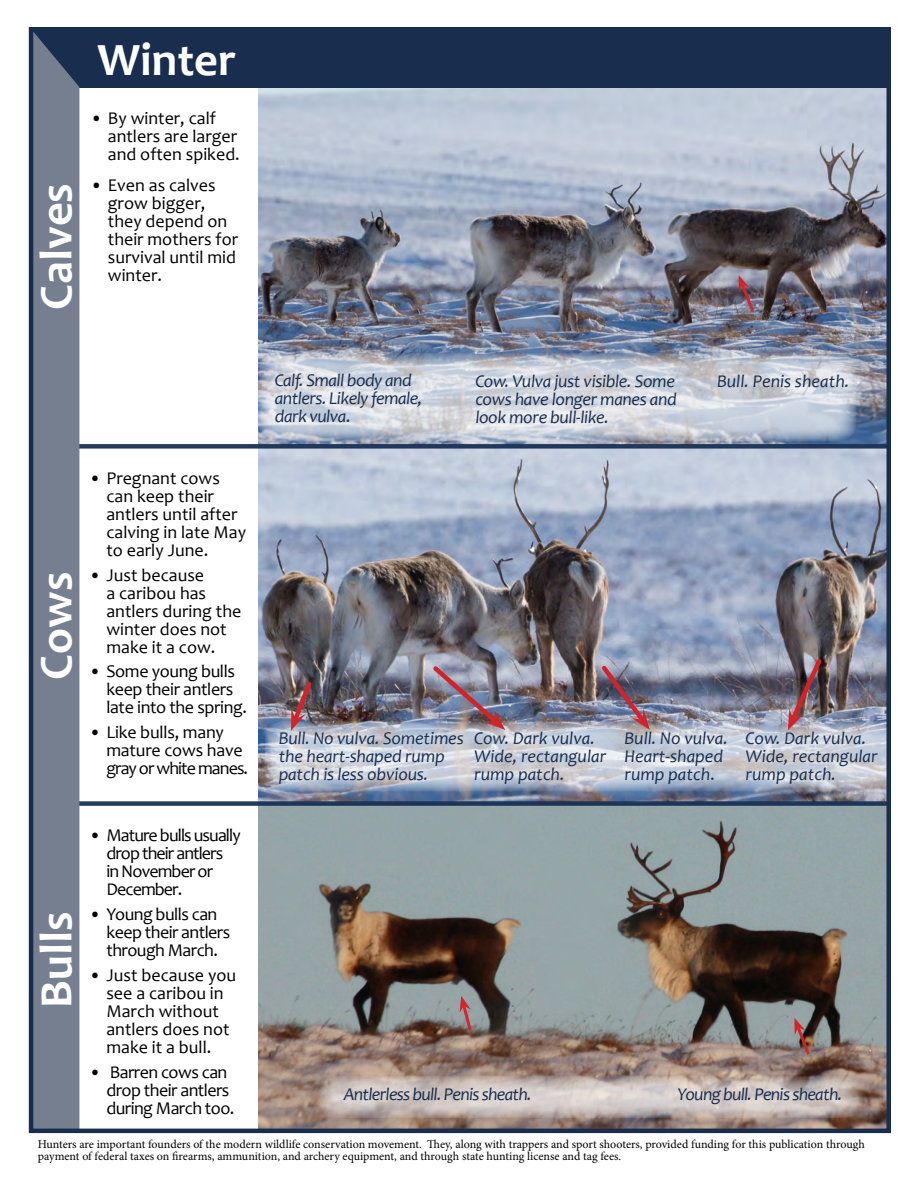
<style>
.page{position:relative;width:918px;height:1188px;background:#fff}
.page>*{position:absolute;margin:0;border:0;box-sizing:border-box;transform-origin:0 0}
.t1{font:700 46.5px "Candara";color:#fff}
.t2{font:18px/18px "Candara";color:#000}
.newgrassgreen_headni{font:italic 18px/18px "Candara";letter-spacing:-.01em;color:#192e4f}
.t3{font:18px/18px "Candara";letter-spacing:-.03em;color:#000}
.t4{font:18px/18px "Candara";letter-spacing:-.05em;color:#000}
.newgrassgreen_headni-2{font:italic 18px "Candara";letter-spacing:-.04em;color:#182d4e}
.t5{font:18px/18px "Candara";letter-spacing:-.02em;color:#000}
.newgrassgreen_headni-3{font:italic 18px/18px "Candara";letter-spacing:-.03em;color:#192e4f}
.newgrassgreen_headni-4{font:italic 18px "Candara";color:#182d4e}
.t6{font:12px/12px "Minion Pro";color:#000}
.s1{font-style:normal}
</style>
<div class="page">
<img style="left:259px;top:806px;width:627px;height:322px">
<svg style="left:319px;top:1076px;width:544px;height:42px;background:#c6bbb6"></svg>
<img style="left:258px;top:88px;width:628px;height:356px">
<svg style="left:259px;top:353px;width:598px;height:88px;background:#c8cdd8"></svg>
<img style="left:258px;top:449px;width:628px;height:352px">
<svg style="left:265px;top:721px;width:640px;height:71px;background:#c1c7d2"></svg>
<svg style="left:794px;top:1018px;width:19px;height:38px"></svg>
<svg style="left:460px;top:996px;width:14px;height:36px"></svg>
<svg style="left:290px;top:678px;width:25px;height:53px"></svg>
<img style="left:429px;top:662px;width:76px;height:68px">
<img style="left:598px;top:662px;width:52px;height:68px">
<img style="left:787px;top:655px;width:38px;height:75px">
<svg style="left:738px;top:275px;width:19px;height:39px"></svg>
<div style="left:30px;top:28px;width:861px;height:60px;background:#192e4f"></div>
<div style="left:32px;top:444px;width:857px;height:5px;background:#1a3257"></div>
<div style="left:32px;top:801px;width:857px;height:5px;background:#1a3257"></div>
<div style="left:34px;top:33px;width:45px;height:1095px;background:#767f90"></div>
<div style="left:29px;top:27px;width:862px;height:1106px;border:4px solid #192e4f"></div>
<h1 class="t1" style="left:27px;top:310px;width:128px;rotate:-90deg">Calves</h1>
<h1 class="t1" style="left:98px;top:30px;width:140px">Winter</h1>
<p class="t2" style="left:108px;top:109px;width:133px;text-indent:-17px">• By winter, calf antlers are larger and often spiked.</p>
<p class="t2" style="left:108px;top:176px;width:132px;text-indent:-17px">• Even as calves grow bigger, they depend on their mothers for survival until mid winter.</p>
<h1 class="t1" style="left:27px;top:680px;width:109px;rotate:-90deg">Cows</h1>
<p class="t2" style="left:106px;top:469px;width:141px;text-indent:-17px">• Pregnant cows can keep their antlers until after calving in late May to early June.</p>
<p class="t2" style="left:106px;top:566px;width:136px;text-indent:-17px">• Just because<br>a caribou has antlers during the winter does not make it a cow.</p>
<p class="t5" style="left:106px;top:662px;width:142px;text-indent:-17px">• Some young bulls keep their antlers late into the spring.</p>
<p class="t2" style="left:106px;top:723px;width:143px;text-indent:-17px">• Like bulls, many mature cows have gray or white manes.</p>
<h1 class="t1" style="left:27px;top:1008px;width:98px;rotate:-90deg">Bulls</h1>
<p class="t4" style="left:106px;top:826px;width:136px;text-indent:-17px">• Mature bulls usually drop their antlers<br>in November or<br>December.</p>
<p class="t3" style="left:106px;top:905px;width:125px;text-indent:-17px">• Young bulls can keep their antlers through March.</p>
<p class="t2" style="left:89px;top:966px;width:148px;text-align:center">• Just because you see a caribou in<br>March without antlers does not make it a bull.</p>
<p class="t3" style="left:106px;top:1063px;width:130px;text-indent:-17px">• Barren cows can drop their antlers during March too.</p>
<p class="newgrassgreen_headni-3" style="left:275px;top:371px;width:149px">Calf. Small body and antlers. Likely female, dark vulva<span class="s1">.</span></p>
<p class="newgrassgreen_headni" style="left:475px;top:372px;width:203px;text-align:justify">Cow. Vulva just visible. Some cows have longer manes and look more bull-like.</p>
<p class="newgrassgreen_headni-4" style="left:717px;top:369px;width:134px">Bull. Penis sheath.</p>
<p class="newgrassgreen_headni" style="left:279px;top:729px;width:187px">Bull. No vulva. Sometimes the heart-shaped rump patch is less obvious.</p>
<p class="newgrassgreen_headni" style="left:474px;top:729px;width:134px">Cow. Dark vulva.<br>Wide, rectangular rump patch.</p>
<p class="newgrassgreen_headni" style="left:624px;top:729px;width:105px">Bull. No vulva.<br>Heart-shaped rump patch<span class="s1">.</span></p>
<p class="newgrassgreen_headni" style="left:746px;top:729px;width:134px">Cow. Dark vulva.<br>Wide, rectangular rump patch.</p>
<p class="newgrassgreen_headni-2" style="left:344px;top:1083px;width:190px">Antlerless bull. Penis sheath.</p>
<p class="newgrassgreen_headni-2" style="left:678px;top:1083px;width:166px">Young bull. Penis sheath.</p>
<p class="t6" style="left:38px;top:1138px;width:829px">Hunters are important founders of the modern wildlife conservation movement. They, along with trappers and sport shooters, provided funding for this publication through payment of federal taxes on firearms, ammunition, and archery equipment, and through state hunting license and tag fees.</p>
</div>
